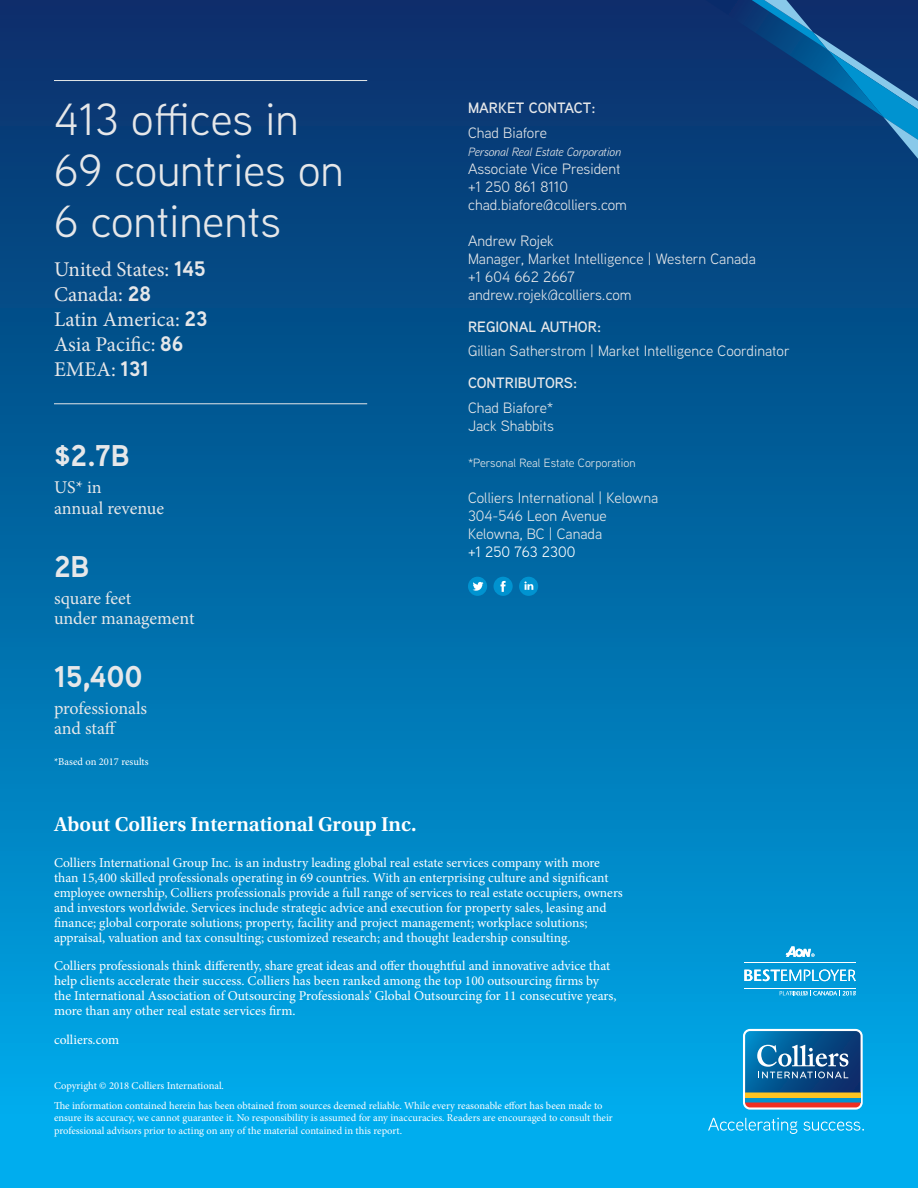
<style>
.page{position:relative;width:918px;height:1188px;background:#fff}
.page>*{position:absolute;margin:0;border:0;box-sizing:border-box;transform-origin:0 0}
.t1{font:45px/51px "Aaux Next";color:#e6e7e9}
.t2{font:700 30px "Aaux Next";color:#e6e7e9}
.t3{font:21px/25.2px "Minion Pro";color:#e6e7e9}
.t4{font:600 21px "Utopia Std";color:#fff}
.t5{font:18px/20.2px "Minion Pro";letter-spacing:-.005em;color:#e6e7e9}
.t6{font:15px/18px "Aaux Next";color:#e6e7e9}
.t7{font:600 15px "Aaux Next";color:#e6e7e9}
.t8{font:15px "Aaux Next";color:#fff}
.t9{font:13.5px/15px "Minion Pro";color:#fff}
.t10{font:12px "Aaux Next";color:#e6e7e9}
.t11{font:italic 12px "Aaux Next";color:#e6e7e9}
.t12{font:10.5px/19.4px "Minion Pro";color:#fff}
.s1{font-family:"Aaux Next";font-weight:700}
</style>
<div class="page">
<div style="left:0;top:0;width:918px;height:1188px;background:linear-gradient(to bottom,#072b65,#00b0f0)"></div>
<svg style="left:687px;top:0;width:231px;height:175px;background:#0d437f"></svg>
<svg style="left:708px;top:1118px;width:89px;height:16px"></svg>
<svg style="left:804px;top:1122px;width:60px;height:9px"></svg>
<svg style="left:743px;top:1029px;width:120px;height:81px;background:#4a7696"></svg>
<hr style="left:54px;top:80px;width:313px;height:1px;background:#e6e7e9">
<hr style="left:54px;top:403px;width:313px;height:1px;background:#e6e7e9">
<svg style="left:786px;top:946px;width:29px;height:11px"></svg>
<hr style="left:744px;top:988px;width:112px;height:1px;background:#fff">
<hr style="left:744px;top:962px;width:112px;height:1px;background:#fff">
<svg style="left:744px;top:969px;width:112px;height:12px"></svg>
<svg style="left:780px;top:990px;width:76px;height:6px"></svg>
<div style="left:494px;top:577px;width:19px;height:19px;background:#0093d0;border-radius:50%"></div>
<svg style="left:500px;top:581px;width:6px;height:11px"></svg>
<div style="left:519px;top:577px;width:19px;height:19px;background:#0093d0;border-radius:50%"></div>
<svg style="left:524px;top:582px;width:9px;height:8px"></svg>
<div style="left:468px;top:577px;width:19px;height:19px;background:#0093d0;border-radius:50%"></div>
<svg style="left:473px;top:582px;width:10px;height:9px"></svg>
<h1 class="t1" style="left:54px;top:92px;width:291px">413 offices in<br>69 countries on<br>6 continents</h1>
<h3 class="t3" style="left:54px;top:256px;width:155px">United States: <span class="s1">145<br></span>Canada: <span class="s1">28<br></span>Latin America: <span class="s1">23<br></span>Asia Pacific: <span class="s1">86<br></span>EMEA: <span class="s1">131</span></h3>
<h2 class="t2" style="left:54px;top:435px;width:77px">$2.7B</h2>
<h3 class="t5" style="left:54px;top:478px;width:112px">US* in<br>annual revenue</h3>
<h2 class="t2" style="left:54px;top:545px;width:37px">2B</h2>
<h3 class="t5" style="left:54px;top:588px;width:142px">square feet<br>under management</h3>
<h2 class="t2" style="left:54px;top:655px;width:90px">15,400</h2>
<h3 class="t5" style="left:54px;top:698px;width:95px">professionals and staff</h3>
<p class="t12" style="left:54px;top:752px;width:96px">*Based on 2017 results</p>
<p class="t7" style="left:468px;top:98px;width:129px">MARKET CONTACT:</p>
<p class="t6" style="left:468px;top:124px;width:80px">Chad Biafore</p>
<p class="t11" style="left:468px;top:144px;width:155px">Personal Real Estate Corporation</p>
<p class="t6" style="left:468px;top:160px;width:160px">Associate Vice President +1 250 861 8110 chad.biafore@colliers.com</p>
<p class="t6" style="left:468px;top:232px;width:289px">Andrew Rojek<br>Manager, Market Intelligence | Western Canada +1 604 662 2667<br>andrew.rojek@colliers.com</p>
<p class="t7" style="left:468px;top:316px;width:135px">REGIONAL AUTHOR:</p>
<p class="t6" style="left:468px;top:342px;width:323px">Gillian Satherstrom | Market Intelligence Coordinator</p>
<p class="t7" style="left:468px;top:372px;width:111px">CONTRIBUTORS:</p>
<p class="t6" style="left:468px;top:398px;width:88px">Chad Biafore*<br>Jack Shabbits</p>
<p class="t10" style="left:468px;top:454px;width:169px">*Personal Real Estate Corporation</p>
<p class="t6" style="left:468px;top:488px;width:192px">Colliers International | Kelowna<br>304-546 Leon Avenue<br>Kelowna, BC | Canada</p>
<p class="t8" style="left:468px;top:541px;width:109px">+1 250 763 2300</p>
<h3 class="t4" style="left:54px;top:813px;width:364px">About Colliers International Group Inc.</h3>
<p class="t9" style="left:54px;top:855px;width:570px">Colliers International Group Inc. is an industry leading global real estate services company with more than 15,400 skilled professionals operating in 69 countries. With an enterprising culture and significant employee ownership, Colliers professionals provide a full range of services to real estate occupiers, owners and investors worldwide. Services include strategic advice and execution for property sales, leasing and finance; global corporate solutions; property, facility and project management; workplace solutions; appraisal, valuation and tax consulting; customized research; and thought leadership consulting.</p>
<p class="t9" style="left:54px;top:958px;width:564px">Colliers professionals think differently, share great ideas and offer thoughtful and innovative advice that help clients accelerate their success. Colliers has been ranked among the top 100 outsourcing firms by the International Association of Outsourcing Professionals’ Global Outsourcing for 11 consecutive years, more than any other real estate services firm.</p>
<p class="t9" style="left:54px;top:1032px;width:67px">colliers.com</p>
<p class="t12" style="left:54px;top:1076px;width:550px">Copyright © 2018 Colliers International.<br>The information contained herein has been obtained from sources deemed reliable. While every reasonable effort has been made to</p>
<p class="t12" style="left:54px;top:1112px;width:560px;line-height:12.6px">ensure its accuracy, we cannot guarantee it. No responsibility is assumed for any inaccuracies. Readers are encouraged to consult their professional advisors prior to acting on any of the material contained in this report.</p>
</div>
